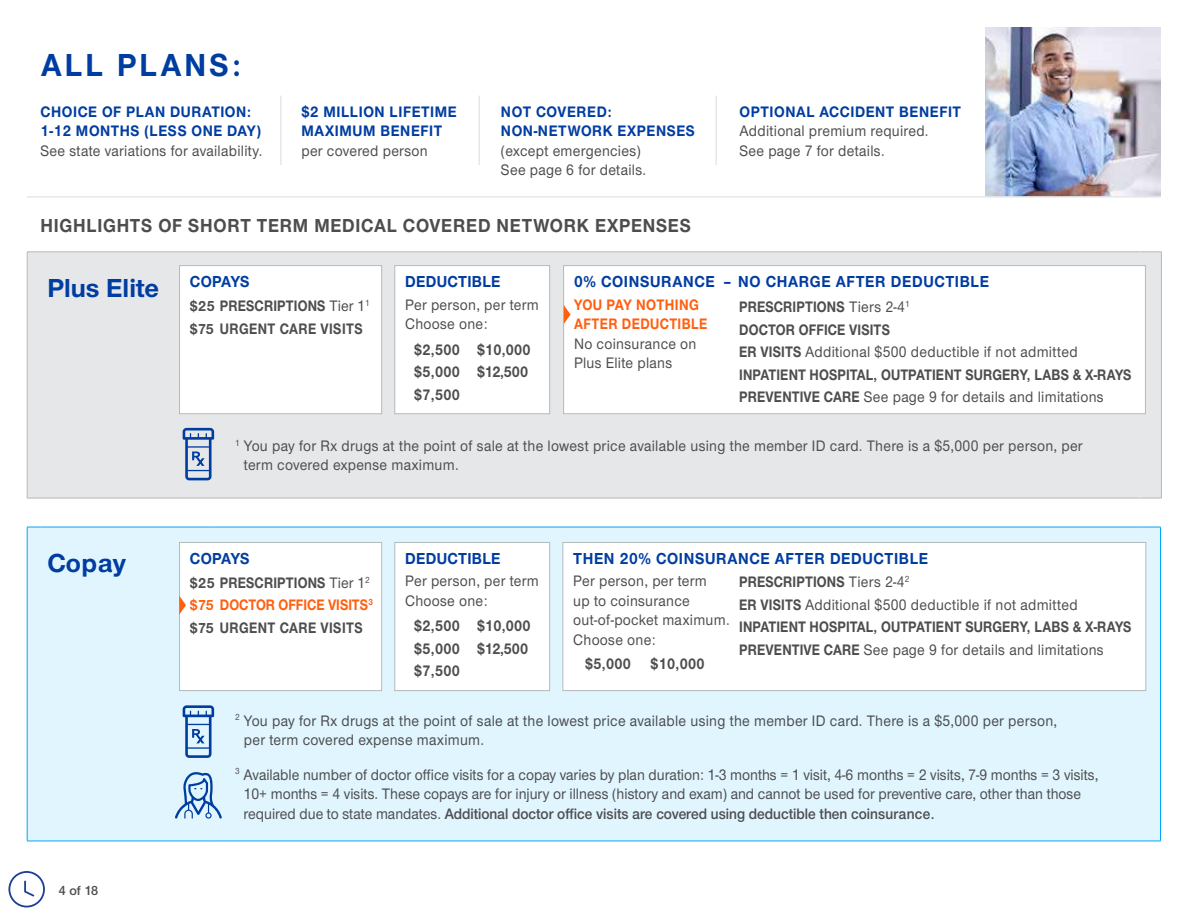
<style>
.page{position:relative;width:1188px;height:918px;background:#fff}
.page>*{position:absolute;margin:0;border:0;box-sizing:border-box;transform-origin:0 0}
.t1{font:700 33px "UHC Sans";letter-spacing:.1em;color:#003da1;scale:.95 1}
.t2{font:700 27px "UHC Sans";color:#003da1}
.t3{font:700 19.5px "UHC Sans";letter-spacing:.04em;color:#4d4d4f;scale:.93 1}
.t4{font:700 16.5px "UHC Sans";letter-spacing:.04em;color:#003da1;scale:.93 1}
.t5{font:700 16.5px "UHC Sans";letter-spacing:.02em;color:#003da1;scale:.93 1}
.t6{font:500 15.75px/19.5px "UHC Sans";letter-spacing:.02em;color:#4d4d4f;scale:.93 1}
.t7{font:700 15.75px/22.5px "UHC Sans";letter-spacing:.01em;color:#4d4d4f;scale:.86 1}
.t8{font:500 15.75px/19.5px "UHC Sans";color:#4d4d4f;scale:.93 1}
.t9{font:700 15.75px/19.5px "UHC Sans";letter-spacing:.04em;color:#003da1;scale:.93 1}
.t10{font:700 15.75px/22.5px "UHC Sans";letter-spacing:.01em;color:#4d4d4f;scale:.9 1}
.t11{font:700 15.75px/19.5px "UHC Sans";letter-spacing:.03em;color:#ff5f0e;scale:.88 1}
.t12{font:600 13.5px "UHC Sans";color:#4b4c4d}
.s1{font-size:15px}
.s2{font-weight:500}
.s3{font-size:15px;color:#ff5f0e}
.s4{color:#ff5f0e}
.s5{font-weight:600}
</style>
<div class="page">
<hr style="left:478px;top:96px;width:2px;height:69px;background:#e6e7e9">
<hr style="left:280px;top:96px;width:2px;height:69px;background:#e6e7e9">
<img style="left:986px;top:27px;width:175px;height:169px">
<hr style="left:27px;top:196px;width:1134px;height:2px;background:#e6e7e9">
<div style="left:28px;top:528px;width:1132px;height:313px;background:#e0f5fe"></div>
<hr style="left:27px;top:527px;width:1px;height:314px;background:#00a8f7">
<svg style="left:27px;top:527px;width:14px;height:1px"></svg>
<svg style="left:27px;top:841px;width:14px;height:1px"></svg>
<hr style="left:41px;top:527px;width:170px;height:1px;background:#00a8f7">
<hr style="left:41px;top:841px;width:170px;height:1px;background:#00a8f7">
<hr style="left:211px;top:527px;width:928px;height:1px;background:#00a8f7">
<hr style="left:211px;top:841px;width:928px;height:1px;background:#00a8f7">
<svg style="left:1139px;top:527px;width:21px;height:1px"></svg>
<hr style="left:1160px;top:527px;width:1px;height:314px;background:#00a8f7">
<svg style="left:1139px;top:841px;width:22px;height:1px"></svg>
<div style="left:28px;top:253px;width:1133px;height:245px;background:#e6e7e9"></div>
<svg style="left:28px;top:252px;width:13px;height:1px"></svg>
<hr style="left:27px;top:252px;width:1px;height:246px;background:#b3babc">
<hr style="left:41px;top:252px;width:170px;height:1px;background:#b3babc">
<hr style="left:211px;top:252px;width:929px;height:1px;background:#b3babc">
<svg style="left:1141px;top:252px;width:20px;height:1px"></svg>
<hr style="left:1161px;top:252px;width:1px;height:246px;background:#b3babc">
<svg style="left:27px;top:498px;width:14px;height:1px"></svg>
<hr style="left:41px;top:498px;width:170px;height:1px;background:#b3babc">
<hr style="left:211px;top:498px;width:929px;height:1px;background:#b3babc">
<svg style="left:1140px;top:498px;width:22px;height:1px"></svg>
<hr style="left:1139px;top:252px;width:2px;height:246px;background:#e6e7e9">
<div style="left:563px;top:542px;width:583px;height:149px;background:#fff"></div>
<div style="left:563px;top:542px;width:583px;height:149px;border:1px solid #b3babc"></div>
<div style="left:564px;top:266px;width:581px;height:148px;background:#fff"></div>
<div style="left:563px;top:265px;width:583px;height:149px;border:1px solid #b3babc"></div>
<div style="left:395px;top:266px;width:155px;height:148px;background:#fff"></div>
<div style="left:395px;top:265px;width:155px;height:149px;border:1px solid #b3babc"></div>
<div style="left:395px;top:542px;width:155px;height:149px;background:#fff"></div>
<div style="left:395px;top:542px;width:155px;height:149px;border:1px solid #b3babc"></div>
<svg style="left:175px;top:772px;width:47px;height:47px;background:#a5c5e5"></svg>
<svg style="left:183px;top:705px;width:31px;height:53px;background:#8eb1db"></svg>
<svg style="left:183px;top:428px;width:31px;height:52px;background:#91a8ce"></svg>
<hr style="left:716px;top:96px;width:1px;height:69px;background:#e6e7e9">
<div style="left:180px;top:542px;width:202px;height:149px;background:#fff"></div>
<div style="left:179px;top:542px;width:203px;height:149px;border:1px solid #b3babc"></div>
<div style="left:180px;top:266px;width:202px;height:148px;background:#fff"></div>
<div style="left:179px;top:265px;width:203px;height:149px;border:1px solid #b3babc"></div>
<svg style="left:564px;top:305px;width:7px;height:19px"></svg>
<svg style="left:179px;top:596px;width:7px;height:19px"></svg>
<svg style="left:8px;top:871px;width:37px;height:37px"></svg>
<h1 class="t1" style="left:41px;top:43px;width:212px">ALL PLANS:</h1>
<p class="t9" style="left:40px;top:101px;width:239px">CHOICE OF PLAN DURATION:<br>1-12 MONTHS (LESS ONE DAY)</p>
<p class="t6" style="left:41px;top:140px;width:240px">See state variations for availability.</p>
<p class="t9" style="left:302px;top:101px;width:169px">$2 MILLION LIFETIME<br>MAXIMUM BENEFIT</p>
<p class="t6" style="left:302px;top:140px;width:137px">per covered person</p>
<p class="t9" style="left:501px;top:101px;width:210px">NOT COVERED:<br>NON-NETWORK EXPENSES</p>
<p class="t6" style="left:501px;top:140px;width:158px">(except emergencies)<br>See page 6 for details.</p>
<p class="t3" style="left:40px;top:213px;width:701px">HIGHLIGHTS OF SHORT TERM MEDICAL COVERED NETWORK EXPENSES</p>
<p class="t9" style="left:740px;top:101px;width:240px">OPTIONAL ACCIDENT BENEFIT</p>
<p class="t6" style="left:740px;top:120px;width:205px">Additional premium required.<br>See page 7 for details.</p>
<h2 class="t2" style="left:47px;top:270px;width:113px">Plus Elite</h2>
<h2 class="t2" style="left:47px;top:545px;width:80px">Copay</h2>
<p class="t12" style="left:59px;top:881px;width:41px">4 of 18</p>
<p class="t4" style="left:190px;top:270px;width:65px">COPAYS</p>
<p class="t7" style="left:190px;top:294px;width:211px"><span class="s1">$25</span> PRESCRIPTIONS <span class="s2">Tier 1</span><sup>1 </sup><span class="s1">$75</span> URGENT CARE VISITS</p>
<p class="t5" style="left:405px;top:270px;width:104px">DEDUCTIBLE</p>
<p class="t6" style="left:405px;top:294px;width:145px">Per person, per term<br>Choose one:</p>
<p class="t10" style="left:414px;top:338px;width:131px">$2,500 $10,000 $5,000 $12,500 $7,500</p>
<p class="t4" style="left:574px;top:270px;width:448px">0% COINSURANCE – NO CHARGE AFTER DEDUCTIBLE</p>
<p class="t11" style="left:574px;top:294px;width:153px">YOU PAY NOTHING<br>AFTER DEDUCTIBLE</p>
<p class="t6" style="left:574px;top:333px;width:133px">No coinsurance on<br>Plus Elite plans</p>
<p class="t7" style="left:739px;top:295px;width:458px">PRESCRIPTIONS <span class="s2">Tiers 2-4</span><sup>1<br></sup>DOCTOR OFFICE VISITS<br>ER VISITS <span class="s2">Additional $500 deductible if not admitted </span>INPATIENT HOSPITAL, OUTPATIENT SURGERY, LABS &amp; X-RAYS PREVENTIVE CARE <span class="s2">See page 9 for details and limitations</span></p>
<p class="t6" style="left:244px;top:435px;width:903px;text-indent:-9px"><sup>1</sup> You pay for Rx drugs at the point of sale at the lowest price available using the member ID card. There is a $5,000 per person, per term covered expense maximum.</p>
<p class="t4" style="left:190px;top:547px;width:65px">COPAYS</p>
<p class="t7" style="left:190px;top:571px;width:214px"><span class="s1">$25</span> PRESCRIPTIONS <span class="s2">Tier 1</span><sup>2 </sup><span class="s3">$75</span> <span class="s4">DOCTOR OFFICE VISITS</span><sup>3 </sup><span class="s1">$75</span> URGENT CARE VISITS</p>
<p class="t5" style="left:405px;top:547px;width:104px">DEDUCTIBLE</p>
<p class="t6" style="left:405px;top:571px;width:145px">Per person, per term<br>Choose one:</p>
<p class="t10" style="left:414px;top:614px;width:131px">$2,500 $10,000 $5,000 $12,500 $7,500</p>
<p class="t4" style="left:573px;top:547px;width:383px">THEN 20% COINSURANCE AFTER DEDUCTIBLE</p>
<p class="t6" style="left:573px;top:571px;width:170px">Per person, per term<br>up to coinsurance out-of-pocket maximum.<br>Choose one:</p>
<p class="t10" style="left:585px;top:652px;width:134px">$5,000 $10,000</p>
<p class="t7" style="left:739px;top:570px;width:458px">PRESCRIPTIONS <span class="s2">Tiers 2-4</span><sup>2<br></sup>ER VISITS <span class="s2">Additional $500 deductible if not admitted </span>INPATIENT HOSPITAL, OUTPATIENT SURGERY, LABS &amp; X-RAYS PREVENTIVE CARE <span class="s2">See page 9 for details and limitations</span></p>
<p class="t6" style="left:244px;top:710px;width:876px;text-indent:-9px"><sup>2</sup> You pay for Rx drugs at the point of sale at the lowest price available using the member ID card. There is a $5,000 per person, per term covered expense maximum.</p>
<p class="t8" style="left:244px;top:764px;width:921px;text-indent:-8px"><sup>3</sup> Available number of doctor office visits for a copay varies by plan duration: 1-3 months = 1 visit, 4-6 months = 2 visits, 7-9 months = 3 visits,<br>10+ months = 4 visits. These copays are for injury or illness (history and exam) and cannot be used for preventive care, other than those required due to state mandates. <span class="s5">Additional doctor office visits are covered using deductible then coinsurance.</span></p>
</div>
